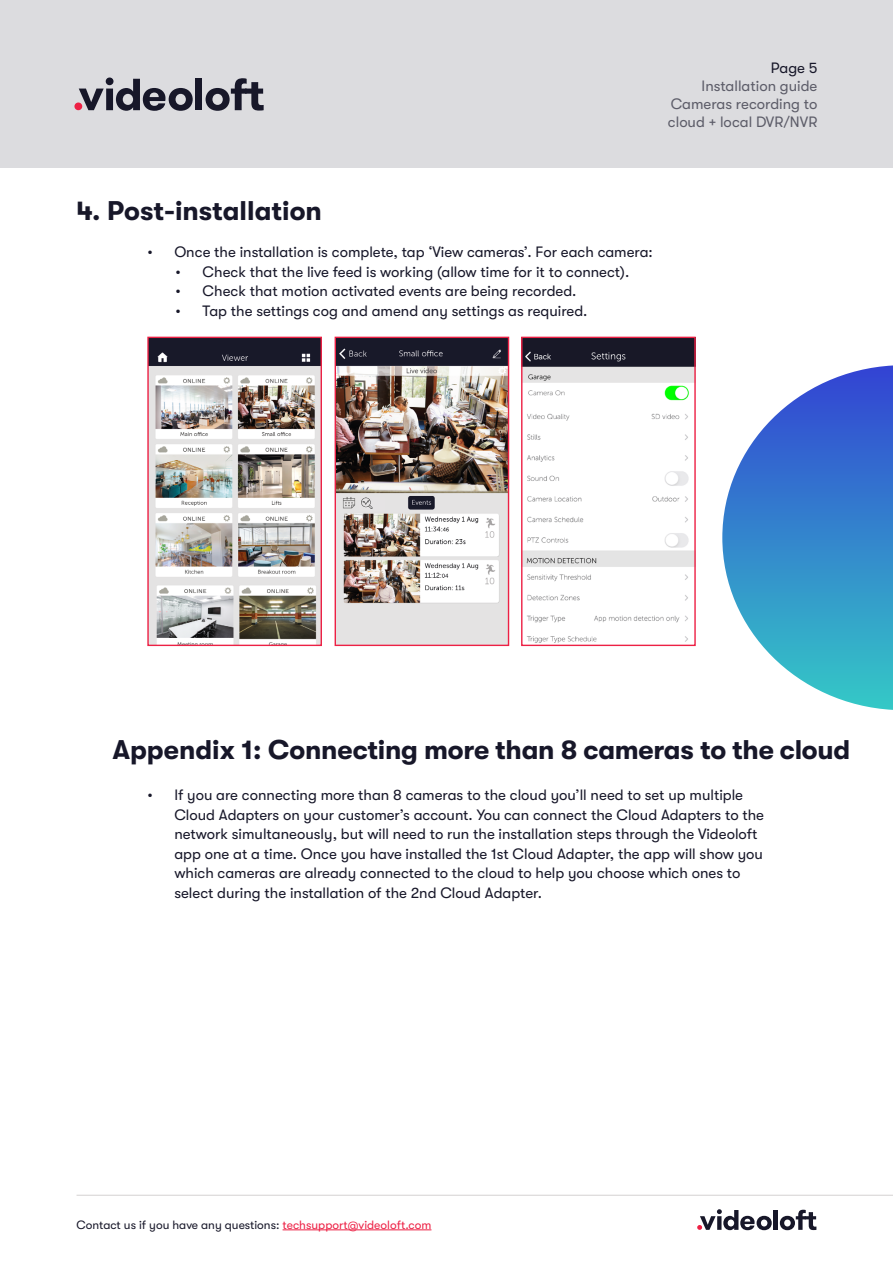
<style>
.page{position:relative;width:893px;height:1263px;background:#fff}
.page>*{position:absolute;margin:0;border:0;box-sizing:border-box;transform-origin:0 0}
.t1{font:700 27px "GT Walsheim";letter-spacing:-.01em;color:#171729}
.t2{font:15px/19.5px "GT Walsheim";color:#171729}
.t3{font:15px/18px "GT Walsheim";color:#5d5d69;text-align:justify}
.t4{font:12px "GT Walsheim";color:#171729}
.s1{color:#ed2145}
</style>
<div class="page">
<div style="left:0;top:0;width:893px;height:168px;background:#dcdcdf"></div>
<svg style="left:79px;top:78px;width:114px;height:33px"></svg>
<div style="left:196px;top:79px;width:6px;height:31px;background:#171729"></div>
<svg style="left:206px;top:78px;width:58px;height:33px"></svg>
<div style="left:74px;top:103px;width:8px;height:7px;background:#ed2145;border-radius:50%"></div>
<hr style="left:77px;top:1195px;width:816px;height:1px;background:#d4d1d1">
<div style="left:773px;top:1210px;width:5px;height:20px;background:#171729"></div>
<svg style="left:780px;top:1210px;width:36px;height:20px"></svg>
<svg style="left:697px;top:1209px;width:75px;height:21px"></svg>
<svg style="left:722px;top:365px;width:171px;height:345px"></svg>
<img style="left:523px;top:339px;width:171px;height:304px">
<div style="left:521px;top:337px;width:175px;height:309px;border:1px solid #ed2145"></div>
<img style="left:337px;top:339px;width:170px;height:305px">
<div style="left:335px;top:337px;width:174px;height:309px;border:1px solid #ed2145"></div>
<img style="left:149px;top:339px;width:171px;height:305px">
<div style="left:147px;top:337px;width:175px;height:309px;border:1px solid #ed2145"></div>
<hr style="left:283px;top:1229px;width:148px;height:1px;background:#ed2145">
<p class="t2" style="left:771px;top:58px;width:48px">Page 5</p>
<p class="t3" style="left:668px;top:77px;width:151px;text-indent:34px">Installation guide Cameras recording to cloud + local DVR/NVR</p>
<h1 class="t1" style="left:77px;top:195px;width:247px">4. Post-installation</h1>
<p class="t2" style="left:147px;top:243px;width:507px">• Once the installation is complete, tap ‘View cameras’. For each camera:</p>
<p class="t2" style="left:176px;top:262px;width:455px">• Check that the live feed is working (allow time for it to connect).</p>
<p class="t2" style="left:176px;top:282px;width:402px">• Check that motion activated events are being recorded.</p>
<p class="t2" style="left:176px;top:301px;width:413px">• Tap the settings cog and amend any settings as required.</p>
<h1 class="t1" style="left:112px;top:735px;width:739px">Appendix 1: Connecting more than 8 cameras to the cloud</h1>
<p class="t2" style="left:174px;top:785px;width:591px;text-indent:-27px">• If you are connecting more than 8 cameras to the cloud you’ll need to set up multiple Cloud Adapters on your customer’s account. You can connect the Cloud Adapters to the network simultaneously, but will need to run the installation steps through the Videoloft app one at a time. Once you have installed the 1st Cloud Adapter, the app will show you which cameras are already connected to the cloud to help you choose which ones to select during the installation of the 2nd Cloud Adapter.</p>
<p class="t4" style="left:77px;top:1218px;width:356px">Contact us if you have any questions: <span class="s1">techsupport@videoloft.com</span></p>
</div>
